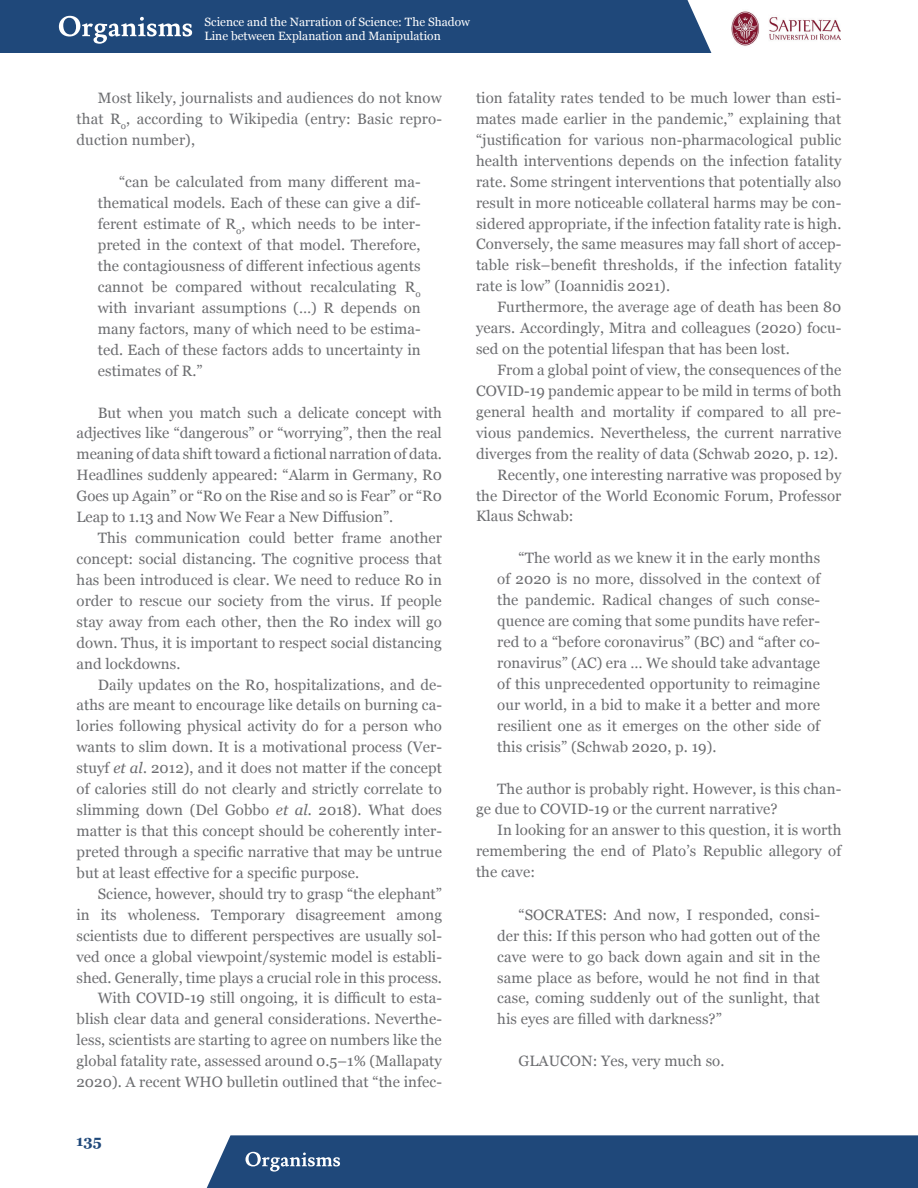
<style>
.page{position:relative;width:918px;height:1188px;background:#fff}
.page>*{position:absolute;margin:0;border:0;box-sizing:border-box;transform-origin:0 0}
.Testo__con_rientro{font:15px/21px "Georgia";letter-spacing:.005em;color:#6c6d70;text-align:justify}
.Testo_in_greco{font:700 15px "Georgia";color:#1f487a}
.t1{font:12px/14.4px "Georgia";color:#fff}
.s1{font-style:italic}
</style>
<div class="page">
<img style="left:731px;top:11px;width:110px;height:35px">
<div style="left:0;top:0;width:711px;height:53px;background:#1f487a"></div>
<div style="left:207px;top:1135px;width:711px;height:53px;background:#1f487a"></div>
<p class="t1" style="left:205px;top:15px;width:267px">Science and the Narration of Science: The Shadow<br>Line between Explanation and Manipulation</p>
<p class="Testo__con_rientro" style="left:77px;top:88px;width:367px;text-indent:21px">Most likely, journalists and audiences do not know that R<sub>0</sub>, according to Wikipedia (entry: Basic repro&shy;duction number),</p>
<p class="Testo__con_rientro" style="left:98px;top:172px;width:324px;text-indent:21px">“can be calculated from many different ma&shy;thematical models. Each of these can give a dif&shy;ferent estimate of R<sub>0</sub>, which needs to be inter&shy;preted in the context of that model. Therefore, the contagiousness of different infectious agents cannot be compared without recalculating R<sub>0 </sub>with invariant assumptions (…) R depends on many factors, many of which need to be estima&shy;ted. Each of these factors adds to uncertainty in estimates of R.”</p>
<p class="Testo__con_rientro" style="left:77px;top:402px;width:367px;text-indent:21px">But when you match such a delicate concept with adjectives like “dangerous” or “worrying”, then the real meaning of data shift toward a fictional narration of data.<br>Headlines suddenly appeared: “Alarm in Germany, R0<br>Goes up Again” or “R0 on the Rise and so is Fear” or “R0<br>Leap to 1.13 and Now We Fear a New Diffusion”.</p>
<p class="Testo__con_rientro" style="left:77px;top:528px;width:367px;text-indent:21px">This communication could better frame another concept: social distancing. The cognitive process that has been introduced is clear. We need to reduce R0 in order to rescue our society from the virus. If people stay away from each other, then the R0 index will go down. Thus, it is important to respect social distancing and lockdowns.</p>
<p class="Testo__con_rientro" style="left:77px;top:674px;width:367px;text-indent:21px">Daily updates on the R0, hospitalizations, and de&shy;aths are meant to encourage like details on burning ca&shy;lories following physical activity do for a person who wants to slim down. It is a motivational process (Ver&shy;stuyf <span class="s1">et al.</span> 2012), and it does not matter if the concept of calories still do not clearly and strictly correlate to slimming down (Del Gobbo <span class="s1">et al.</span> 2018). What does matter is that this concept should be coherently inter&shy;preted through a specific narrative that may be untrue but at least effective for a specific purpose.</p>
<p class="Testo__con_rientro" style="left:77px;top:883px;width:367px;text-indent:21px">Science, however, should try to grasp “the elephant” in its wholeness. Temporary disagreement among scientists due to different perspectives are usually sol&shy;ved once a global viewpoint/systemic model is establi&shy;shed. Generally, time plays a crucial role in this process.</p>
<p class="Testo__con_rientro" style="left:77px;top:988px;width:367px;text-indent:21px">With COVID-19 still ongoing, it is difficult to esta&shy;blish clear data and general considerations. Neverthe&shy;less, scientists are starting to agree on numbers like the global fatality rate, assessed around 0.5–1% (Mallapaty 2020). A recent WHO bulletin outlined that “the infec-</p>
<p class="Testo_in_greco" style="left:76px;top:1132px;width:27px">135</p>
<p class="Testo__con_rientro" style="left:476px;top:88px;width:367px">tion fatality rates tended to be much lower than esti&shy;mates made earlier in the pandemic,” explaining that “justification for various non-pharmacological public health interventions depends on the infection fatality rate. Some stringent interventions that potentially also result in more noticeable collateral harms may be con&shy;sidered appropriate, if the infection fatality rate is high.<br>Conversely, the same measures may fall short of accep&shy;table risk–benefit thresholds, if the infection fatality rate is low” (Ioannidis 2021).</p>
<p class="Testo__con_rientro" style="left:476px;top:297px;width:367px;text-indent:21px">Furthermore, the average age of death has been 80 years. Accordingly, Mitra and colleagues (2020) focu&shy;sed on the potential lifespan that has been lost.</p>
<p class="Testo__con_rientro" style="left:476px;top:360px;width:367px;text-indent:21px">From a global point of view, the consequences of the COVID-19 pandemic appear to be mild in terms of both general health and mortality if compared to all pre&shy;vious pandemics. Nevertheless, the current narrative diverges from the reality of data (Schwab 2020, p. 12).</p>
<p class="Testo__con_rientro" style="left:476px;top:464px;width:367px;text-indent:21px">Recently, one interesting narrative was proposed by the Director of the World Economic Forum, Professor Klaus Schwab:</p>
<p class="Testo__con_rientro" style="left:497px;top:548px;width:324px;text-indent:21px">“The world as we knew it in the early months of 2020 is no more, dissolved in the context of the pandemic. Radical changes of such conse&shy;quence are coming that some pundits have refer&shy;red to a “before coronavirus” (BC) and “after co&shy;ronavirus” (AC) era … We should take advantage of this unprecedented opportunity to reimagine our world, in a bid to make it a better and more resilient one as it emerges on the other side of this crisis” (Schwab 2020, p. 19).</p>
<p class="Testo__con_rientro" style="left:476px;top:778px;width:367px;text-indent:21px">The author is probably right. However, is this chan&shy;ge due to COVID-19 or the current narrative?</p>
<p class="Testo__con_rientro" style="left:476px;top:820px;width:367px;text-indent:21px">In looking for an answer to this question, it is worth remembering the end of Plato’s Republic allegory of the cave:</p>
<p class="Testo__con_rientro" style="left:497px;top:904px;width:324px;text-indent:21px">“SOCRATES: And now, I responded, consi&shy;der this: If this person who had gotten out of the cave were to go back down again and sit in the same place as before, would he not find in that case, coming suddenly out of the sunlight, that his eyes are filled with darkness?”</p>
<p class="Testo__con_rientro" style="left:519px;top:1051px;width:207px">GLAUCON: Yes, very much so.</p>
</div>
